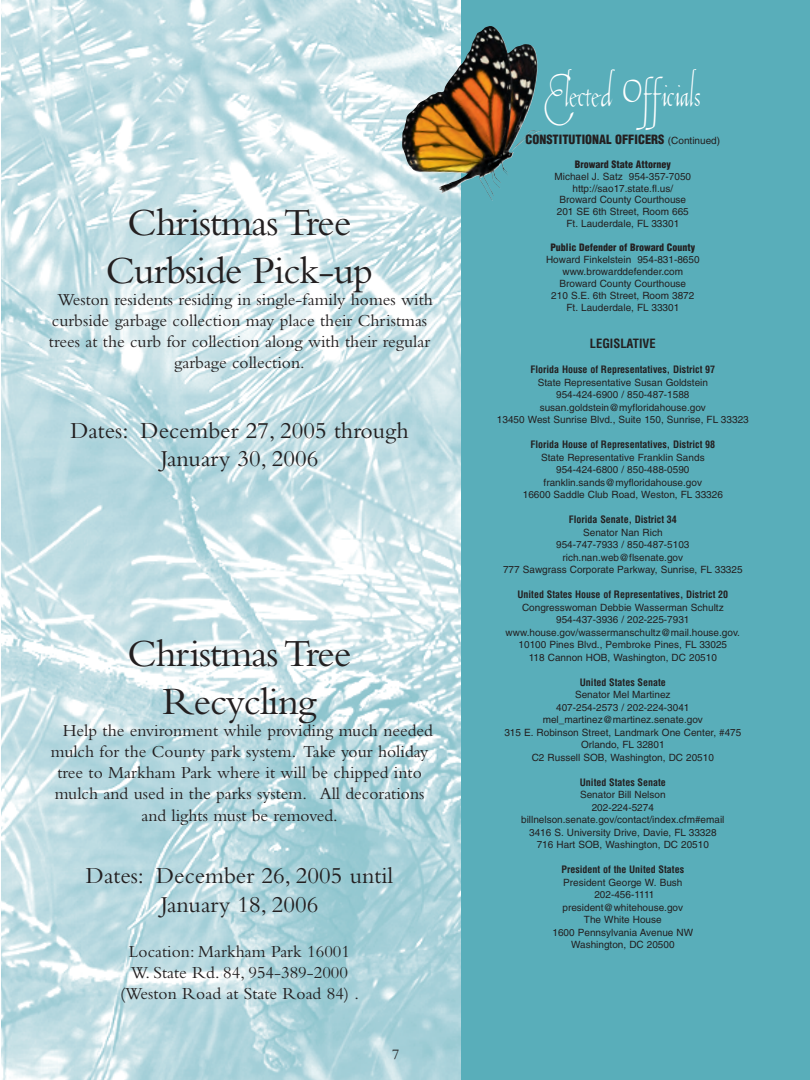
<style>
.page{position:relative;width:810px;height:1080px;background:#fff}
.page>*{position:absolute;margin:0;border:0;box-sizing:border-box;transform-origin:0 0}
.t1{font:51.25px "Tagliente";color:#fff;scale:.89 1}
.t2{font:40px/48px "Bembo";letter-spacing:-.025em;color:#231f20;text-align:center}
.t3{font:23.75px/27.5px "Bembo";color:#231f20;text-align:center}
.t4{font:17.5px/21.2px "Bembo";color:#231f20;text-align:center}
.t5{font:15px "Bembo";color:#231f20}
.t6{font:900 condensed 12.5px "Helvetica";color:#231f20}
.t7{font:700 condensed 12.5px "Helvetica";color:#231f20}
.t8{font:10px/12.5px "Helvetica";color:#231f20;text-align:center}
.t9{font:700 condensed 10px "Helvetica";color:#231f20}
.t10{font:900 condensed 10px "Helvetica";color:#231f20}
.s1{font-weight:400;font-stretch:normal;font-size:10px}
</style>
<div class="page">
<img style="left:1px;top:0;width:460px;height:1080px">
<div style="left:461px;top:0;width:349px;height:1080px;background:#59aeba"></div>
<img style="left:402px;top:26px;width:140px;height:175px">
<h2 class="t2" style="left:106px;top:203px;width:269px">Christmas Tree<br>Curbside Pick-up</h2>
<h3 class="t4" style="left:49px;top:290px;width:386px">Weston residents residing in single-family homes with curbside garbage collection may place their Christmas trees at the curb for collection along with their regular garbage collection.</h3>
<h3 class="t3" style="left:70px;top:420px;width:340px">Dates: December 27, 2005 through<br>January 30, 2006</h3>
<h2 class="t2" style="left:128px;top:634px;width:225px">Christmas Tree<br>Recycling</h2>
<h3 class="t4" style="left:63px;top:721px;width:372px">Help the environment while providing much needed</h3>
<h3 class="t4" style="left:51px;top:743px;width:379px">mulch for the County park system. Take your holiday</h3>
<h3 class="t4" style="left:57px;top:764px;width:366px">tree to Markham Park where it will be chipped into</h3>
<h3 class="t4" style="left:55px;top:785px;width:371px">mulch and used in the parks system. All decorations</h3>
<h3 class="t4" style="left:141px;top:806px;width:198px">and lights must be removed.</h3>
<h3 class="t3" style="left:86px;top:864px;width:309px;line-height:28.5px">Dates: December 26, 2005 until<br>January 18, 2006</h3>
<h3 class="t4" style="left:120px;top:943px;width:241px">Location: Markham Park 16001<br>W. State Rd. 84, 954-389-2000 (Weston Road at State Road 84) .</h3>
<h3 class="t5" style="left:392px;top:1049px;width:9px">7</h3>
<h1 class="t1" style="left:544px;top:58px;width:178px">Elected Officials</h1>
<p class="t6" style="left:526px;top:132px;width:196px">CONSTITUTIONAL OFFICERS <span class="s1">(Continued)</span></p>
<p class="t10" style="left:575px;top:158px;width:98px">Broward State Attorney</p>
<p class="t8" style="left:554px;top:171px;width:138px;line-height:11.9px">Michael J. Satz 954-357-7050 http://sao17.state.fl.us/<br>Broward County Courthouse<br>201 SE 6th Street, Room 665<br>Ft. Lauderdale, FL 33301</p>
<p class="t10" style="left:550px;top:242px;width:146px">Public Defender of Broward County</p>
<p class="t8" style="left:546px;top:254px;width:155px;line-height:12px">Howard Finkelstein 954-831-8650 www.browarddefender.com<br>Broward County Courthouse<br>210 S.E. 6th Street, Room 3872<br>Ft. Lauderdale, FL 33301</p>
<p class="t7" style="left:590px;top:337px;width:67px">LEGISLATIVE</p>
<p class="t9" style="left:530px;top:364px;width:186px">Florida House of Representatives, District 97</p>
<p class="t8" style="left:497px;top:377px;width:253px">State Representative Susan Goldstein<br>954-424-6900 / 850-487-1588 susan.goldstein@myfloridahouse.gov<br>13450 West Sunrise Blvd., Suite 150, Sunrise, FL 33323</p>
<p class="t9" style="left:530px;top:439px;width:186px">Florida House of Representatives, District 98</p>
<p class="t8" style="left:523px;top:452px;width:202px">State Representative Franklin Sands 954-424-6800 / 850-488-0590 franklin.sands@myfloridahouse.gov<br>16600 Saddle Club Road, Weston, FL 33326</p>
<p class="t9" style="left:569px;top:514px;width:110px">Florida Senate, District 34</p>
<p class="t8" style="left:503px;top:527px;width:241px">Senator Nan Rich<br>954-747-7933 / 850-487-5103 rich.nan.web@flsenate.gov<br>777 Sawgrass Corporate Parkway, Sunrise, FL 33325</p>
<p class="t9" style="left:517px;top:589px;width:212px">United States House of Representatives, District 20</p>
<p class="t8" style="left:506px;top:602px;width:236px">Congresswoman Debbie Wasserman Schultz 954-437-3936 / 202-225-7931 www.house.gov/wassermanschultz@mail.house.gov.<br>10100 Pines Blvd., Pembroke Pines, FL 33025<br>118 Cannon HOB, Washington, DC 20510</p>
<p class="t9" style="left:580px;top:677px;width:88px">United States Senate</p>
<p class="t8" style="left:504px;top:690px;width:239px">Senator Mel Martinez<br>407-254-2573 / 202-224-3041 mel_martinez@martinez.senate.gov<br>315 E. Robinson Street, Landmark One Center, #475<br>Orlando, FL 32801<br>C2 Russell SOB, Washington, DC 20510</p>
<p class="t9" style="left:580px;top:777px;width:88px">United States Senate</p>
<p class="t8" style="left:521px;top:790px;width:205px">Senator Bill Nelson<br>202-224-5274 billnelson.senate.gov/contact/index.cfm#email<br>3416 S. University Drive, Davie, FL 33328<br>716 Hart SOB, Washington, DC 20510</p>
<p class="t9" style="left:562px;top:864px;width:124px">President of the United States</p>
<p class="t8" style="left:552px;top:877px;width:142px">President George W. Bush<br>202-456-1111 president@whitehouse.gov<br>The White House<br>1600 Pennsylvania Avenue NW<br>Washington, DC 20500</p>
</div>
